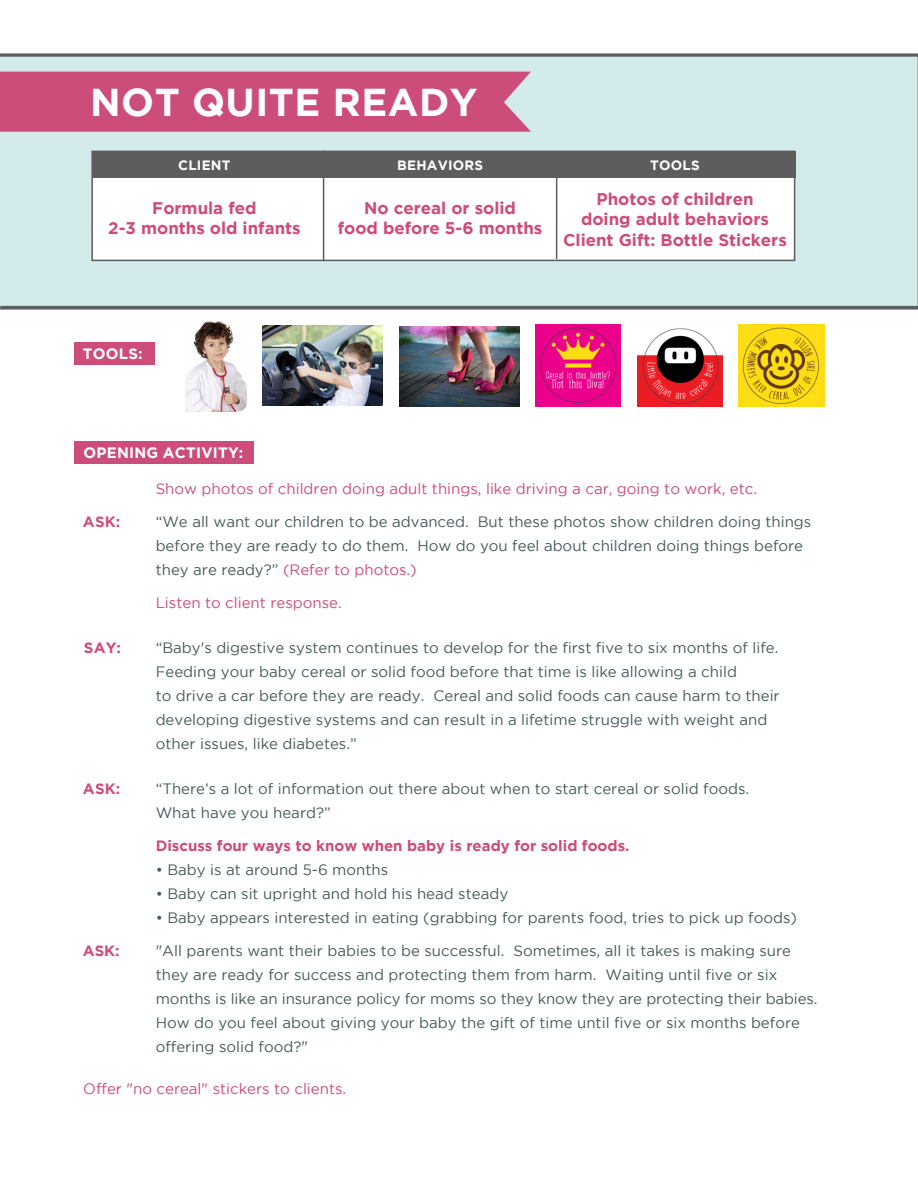
<style>
.page{position:relative;width:918px;height:1188px;background:#fff}
.page>*{position:absolute;margin:0;border:0;box-sizing:border-box;transform-origin:0 0}
.t1{font:700 38.7px "Gotham";letter-spacing:.015em;color:#fff}
.t2{font:700 16.8px "Gotham";color:#cc4d7a}
.t3{font:15px/24px "Gotham";color:#475c58}
.t4{font:15px "Gotham";color:#cc4d7a}
.t5{font:700 15px "Gotham";color:#cc4d7a}
.t6{font:700 15px "Gotham";letter-spacing:.015em;color:#fff}
.t7{font:700 13.5px "Gotham";letter-spacing:.015em;color:#fff}
.s1{color:#cc4d7a}
</style>
<div class="page">
<div style="left:74px;top:342px;width:81px;height:22px;background:#cc4d7a"></div>
<div style="left:74px;top:441px;width:180px;height:23px;background:#cc4d7a"></div>
<div style="left:0;top:56px;width:918px;height:250px;background:#d3eceb"></div>
<div style="left:91px;top:151px;width:704px;height:110px;background:#fff;border:2px solid #5d5d5d"></div>
<div style="left:92px;top:151px;width:703px;height:27px;background:#5d5d5d"></div>
<div style="left:0;top:72px;width:531px;height:60px;background:#cc4d7a"></div>
<hr style="left:323px;top:151px;width:1px;height:110px;background:#5d5d5d">
<hr style="left:556px;top:153px;width:1px;height:106px;background:#5d5d5d">
<hr style="left:0;top:306px;width:918px;height:3px;background:#5d5d5d">
<hr style="left:0;top:53px;width:918px;height:3px;background:#5d5d5d">
<img style="left:263px;top:325px;width:120px;height:80px">
<img style="left:185px;top:320px;width:62px;height:92px">
<img style="left:399px;top:327px;width:120px;height:80px">
<img style="left:536px;top:324px;width:85px;height:82px">
<img style="left:637px;top:328px;width:85px;height:78px">
<img style="left:739px;top:324px;width:85px;height:82px">
<p class="t1" style="left:90px;top:80px;width:389px">NOT QUITE READY</p>
<p class="t7" style="left:178px;top:157px;width:54px">CLIENT</p>
<p class="t2" style="left:152px;top:198px;width:106px">Formula fed</p>
<p class="t2" style="left:108px;top:219px;width:194px">2-3 months old infants</p>
<p class="t7" style="left:397px;top:157px;width:87px">BEHAVIORS</p>
<p class="t2" style="left:364px;top:198px;width:153px">No cereal or solid</p>
<p class="t2" style="left:338px;top:219px;width:206px">food before 5-6 months</p>
<p class="t7" style="left:650px;top:157px;width:51px">TOOLS</p>
<p class="t2" style="left:596px;top:190px;width:159px">Photos of children</p>
<p class="t2" style="left:581px;top:210px;width:189px">doing adult behaviors</p>
<p class="t2" style="left:563px;top:230px;width:225px">Client Gift: Bottle Stickers</p>
<p class="t6" style="left:83px;top:345px;width:61px">TOOLS:</p>
<p class="t6" style="left:84px;top:444px;width:161px">OPENING ACTIVITY:</p>
<p class="t4" style="left:156px;top:480px;width:603px">Show photos of children doing adult things, like driving a car, going to work, etc.</p>
<p class="t5" style="left:83px;top:513px;width:39px">ASK:</p>
<p class="t3" style="left:156px;top:509px;width:657px">“We all want our children to be advanced. But these photos show children doing things before they are ready to do them. How do you feel about children doing things before they are ready?” <span class="s1">(Refer to photos.)</span></p>
<p class="t4" style="left:156px;top:594px;width:188px">Listen to client response.</p>
<p class="t5" style="left:84px;top:639px;width:39px">SAY:</p>
<p class="t3" style="left:156px;top:635px;width:624px">“Baby's digestive system continues to develop for the first five to six months of life.<br>Feeding your baby cereal or solid food before that time is like allowing a child</p>
<p class="t3" style="left:156px;top:683px;width:626px">to drive a car before they are ready. Cereal and solid foods can cause harm to their</p>
<p class="t3" style="left:156px;top:707px;width:613px">developing digestive systems and can result in a lifetime struggle with weight and</p>
<p class="t3" style="left:156px;top:731px;width:203px">other issues, like diabetes.”</p>
<p class="t5" style="left:83px;top:780px;width:39px">ASK:</p>
<p class="t3" style="left:156px;top:776px;width:595px">“There’s a lot of information out there about when to start cereal or solid foods.</p>
<p class="t3" style="left:156px;top:800px;width:177px">What have you heard?”</p>
<p class="t5" style="left:156px;top:837px;width:475px">Discuss four ways to know when baby is ready for solid foods.</p>
<p class="t3" style="left:156px;top:857px;width:234px">• Baby is at around 5-6 months</p>
<p class="t3" style="left:156px;top:881px;width:354px">• Baby can sit upright and hold his head steady</p>
<p class="t3" style="left:156px;top:905px;width:643px">• Baby appears interested in eating (grabbing for parents food, tries to pick up foods)</p>
<p class="t5" style="left:83px;top:942px;width:38px">ASK:</p>
<p class="t3" style="left:156px;top:938px;width:663px">"All parents want their babies to be successful. Sometimes, all it takes is making sure they are ready for success and protecting them from harm. Waiting until five or six months is like an insurance policy for moms so they know they are protecting their babies.<br>How do you feel about giving your baby the gift of time until five or six months before offering solid food?"</p>
<p class="t4" style="left:83px;top:1080px;width:264px">Offer "no cereal" stickers to clients.</p>
</div>
